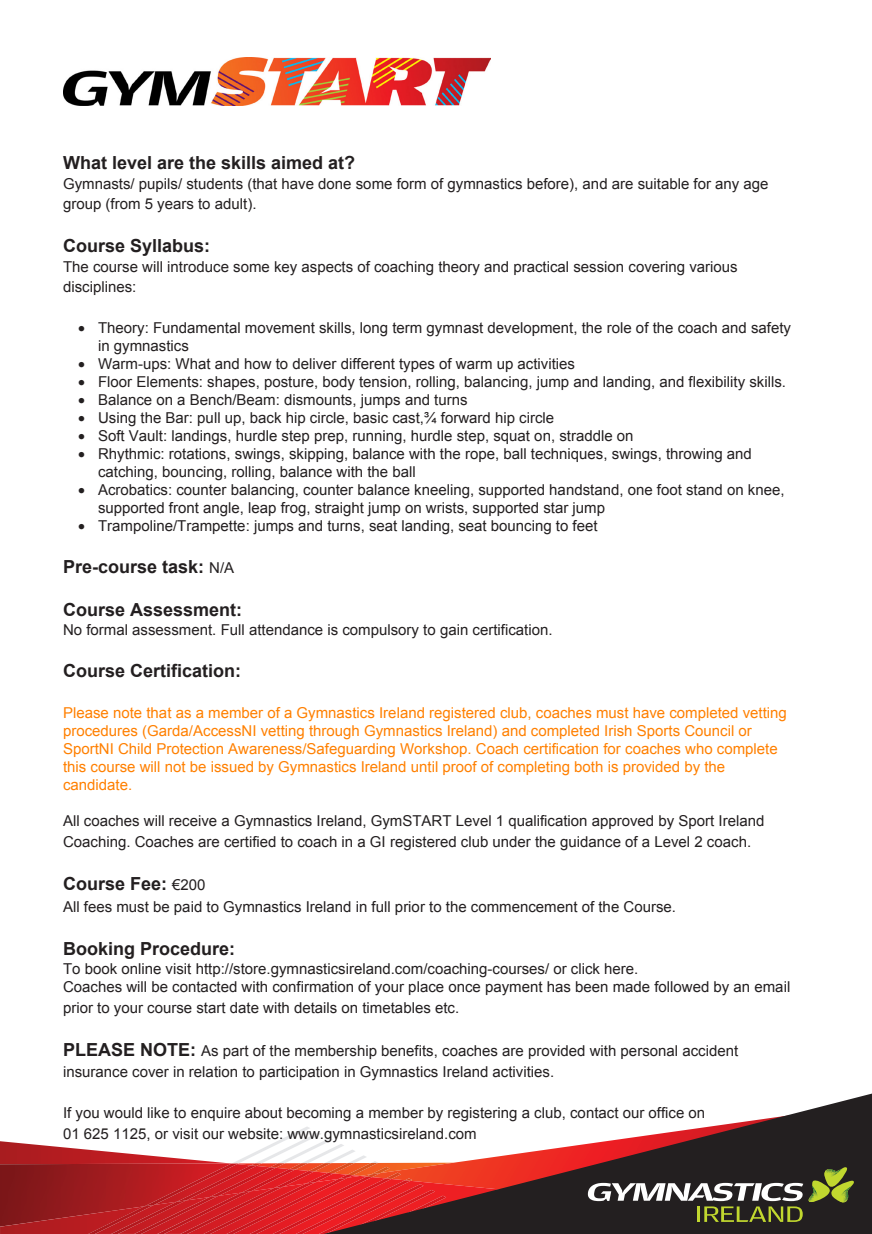
<style>
.page{position:relative;width:872px;height:1234px;background:#fff}
.page>*{position:absolute;margin:0;border:0;box-sizing:border-box;transform-origin:0 0}
.t1{font:700 18px "Arial";color:#231f20}
.t2{font:15px/20.4px "Arial";color:#231f20}
.t3{font:15px/18px "Arial";color:#ff8000}
.s1{font-weight:400;font-size:15px}
.s2{font-weight:700;font-size:18px}
</style>
<div class="page">
<img style="left:64px;top:57px;width:426px;height:48px">
<img style="left:0;top:1180px;width:144px;height:25px">
<img style="left:0;top:1205px;width:88px;height:28px">
<img style="left:316px;top:1183px;width:8px;height:50px">
<img style="left:314px;top:1180px;width:10px;height:3px">
<img style="left:283px;top:1181px;width:33px;height:52px">
<img style="left:295px;top:1180px;width:19px;height:7px">
<img style="left:251px;top:1192px;width:32px;height:41px">
<img style="left:276px;top:1180px;width:19px;height:12px">
<img style="left:218px;top:1201px;width:33px;height:32px">
<img style="left:256px;top:1180px;width:20px;height:16px">
<img style="left:134px;top:1195px;width:84px;height:38px">
<img style="left:237px;top:1180px;width:19px;height:21px">
<img style="left:111px;top:1200px;width:75px;height:33px">
<svg style="left:0;top:1127px;width:324px;height:53px"></svg>
<img style="left:144px;top:1163px;width:93px;height:42px">
<img style="left:88px;top:1204px;width:66px;height:29px">
<svg style="left:324px;top:1093px;width:548px;height:140px"></svg>
<svg style="left:588px;top:1166px;width:266px;height:55px"></svg>
<p class="t1" style="left:63px;top:151px;width:294px">What level are the skills aimed at?</p>
<p class="t2" style="left:63px;top:173px;width:707px">Gymnasts/ pupils/ students (that have done some form of gymnastics before), and are suitable for any age group (from 5 years to adult).</p>
<p class="t1" style="left:63px;top:234px;width:149px">Course Syllabus:</p>
<p class="t2" style="left:63px;top:256px;width:676px">The course will introduce some key aspects of coaching theory and practical session covering various disciplines:</p>
<p class="t2" style="left:98px;top:318px;width:694px;line-height:18px;text-indent:-20px">• Theory: Fundamental movement skills, long term gymnast development, the role of the coach and safety in gymnastics</p>
<p class="t2" style="left:78px;top:353px;width:498px">• Warm-ups: What and how to deliver different types of warm up activities</p>
<p class="t2" style="left:78px;top:371px;width:709px">• Floor Elements: shapes, posture, body tension, rolling, balancing, jump and landing, and flexibility skills.</p>
<p class="t2" style="left:78px;top:389px;width:391px">• Balance on a Bench/Beam: dismounts, jumps and turns</p>
<p class="t2" style="left:78px;top:407px;width:477px">• Using the Bar: pull up, back hip circle, basic cast,¾ forward hip circle</p>
<p class="t2" style="left:78px;top:425px;width:557px">• Soft Vault: landings, hurdle step prep, running, hurdle step, squat on, straddle on</p>
<p class="t2" style="left:98px;top:444px;width:655px;line-height:18px;text-indent:-20px">• Rhythmic: rotations, swings, skipping, balance with the rope, ball techniques, swings, throwing and catching, bouncing, rolling, balance with the ball</p>
<p class="t2" style="left:98px;top:480px;width:688px;line-height:18px;text-indent:-20px">• Acrobatics: counter balancing, counter balance kneeling, supported handstand, one foot stand on knee, supported front angle, leap frog, straight jump on wrists, supported star jump</p>
<p class="t2" style="left:78px;top:515px;width:521px">• Trampoline/Trampette: jumps and turns, seat landing, seat bouncing to feet</p>
<p class="t1" style="left:63px;top:554px;width:173px">Pre-course task: <span class="s1">N/A</span></p>
<p class="t1" style="left:63px;top:598px;width:181px">Course Assessment:</p>
<p class="t2" style="left:63px;top:620px;width:491px">No formal assessment. Full attendance is compulsory to gain certification.</p>
<p class="t1" style="left:63px;top:659px;width:180px">Course Certification:</p>
<p class="t3" style="left:63px;top:704px;width:725px">Please note that as a member of a Gymnastics Ireland registered club, coaches must have completed vetting procedures (Garda/AccessNI vetting through Gymnastics Ireland) and completed Irish Sports Council or SportNI Child Protection Awareness/Safeguarding Workshop. Coach certification for coaches who complete this course will not be issued by Gymnastics Ireland until proof of completing both is provided by the candidate.</p>
<p class="t2" style="left:63px;top:810px;width:703px">All coaches will receive a Gymnastics Ireland, GymSTART Level 1 qualification approved by Sport Ireland<br>Coaching. Coaches are certified to coach in a GI registered club under the guidance of a Level 2 coach.</p>
<p class="t1" style="left:63px;top:871px;width:144px">Course Fee: <span class="s1">€200</span></p>
<p class="t2" style="left:63px;top:896px;width:614px">All fees must be paid to Gymnastics Ireland in full prior to the commencement of the Course.</p>
<p class="t1" style="left:63px;top:936px;width:174px">Booking Procedure:</p>
<p class="t2" style="left:63px;top:959px;width:728px;line-height:18px">To book online visit http://store.gymnasticsireland.com/coaching-courses/ or click here.<br>Coaches will be contacted with confirmation of your place once payment has been made followed by an email</p>
<p class="t2" style="left:63px;top:996px;width:397px">prior to your course start date with details on timetables etc.</p>
<p class="t2" style="left:63px;top:1039px;width:676px;line-height:21.6px"><span class="s2">PLEASE NOTE:</span> As part of the membership benefits, coaches are provided with personal accident insurance cover in relation to participation in Gymnastics Ireland activities.</p>
<p class="t2" style="left:63px;top:1102px;width:643px">If you would like to enquire about becoming a member by registering a club, contact our office on<br>01 625 1125, or visit our website: www.gymnasticsireland.com</p>
</div>
